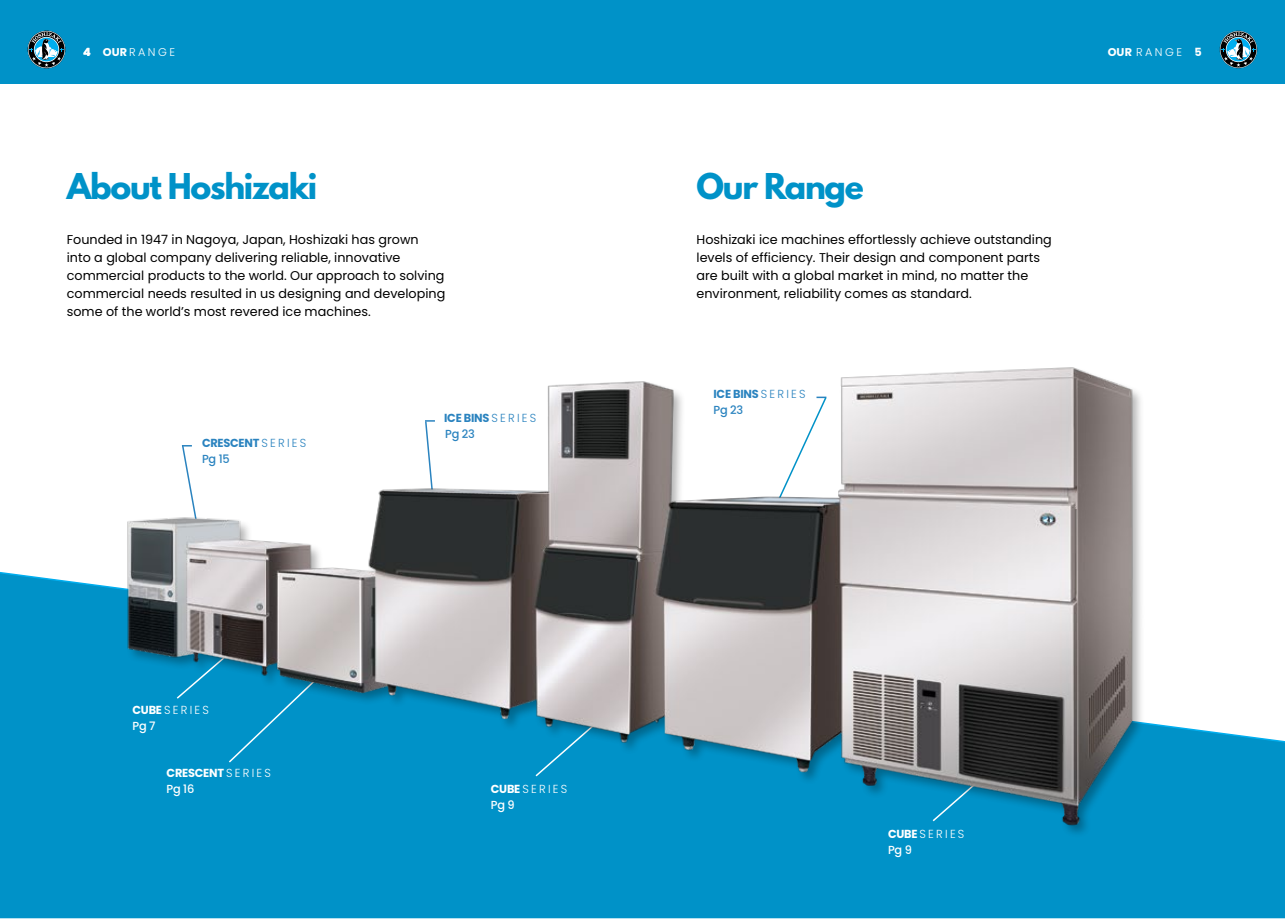
<style>
.page{position:relative;width:1285px;height:919px;background:#fff}
.page>*{position:absolute;margin:0;border:0;box-sizing:border-box;transform-origin:0 0}
.t1{font:700 31.5px "League Spartan";letter-spacing:-.04em;color:#0092c8}
.t2{font:12.75px/18px "Poppins";color:#000}
.t3{font:700 11.7px/15.9px "Poppins";letter-spacing:-.02em;color:#2a83bf}
.t4{font:300 11.7px/15.9px "Poppins";letter-spacing:.2em;color:#fff}
.t5{font:700 11.7px "Poppins";letter-spacing:-.02em;color:#fff}
.t6{font:500 11.7px "Poppins";letter-spacing:-.02em;color:#2a83bf}
.t7{font:500 11.7px "Poppins";color:#fff}
.t8{font:300 11.25px "Poppins";letter-spacing:.22em;color:#fff}
.t9{font:700 11.25px "Poppins";color:#fff}
.s1{font-weight:700}
.s2{font-weight:300}
.s3{font-weight:500}
</style>
<div class="page">
<svg style="left:0;top:572px;width:1284px;height:346px;background:#179bcd"></svg>
<div style="left:642px;top:0;width:642px;height:83px;background:#0092c8"></div>
<div style="left:0;top:0;width:642px;height:83px;background:#0092c8"></div>
<img style="left:39px;top:367px;width:1195px;height:499px">
<svg style="left:1219px;top:31px;width:37px;height:37px"></svg>
<svg style="left:28px;top:31px;width:37px;height:37px"></svg>
<p class="t9" style="left:83px;top:46px;width:9px">4</p>
<p class="t9" style="left:1194px;top:46px;width:9px">5</p>
<p class="t8" style="left:103px;top:46px;width:74px"><span class="s1">OUR</span> RANGE</p>
<p class="t8" style="left:1107px;top:46px;width:76px"><span class="s1">OUR</span> RANGE</p>
<h1 class="t1" style="left:67px;top:161px;width:252px">About Hoshizaki</h1>
<p class="t2" style="left:67px;top:230px;width:380px">Founded in 1947 in Nagoya, Japan, Hoshizaki has grown into a global company delivering reliable, innovative commercial products to the world. Our approach to solving commercial needs resulted in us designing and developing some of the world’s most revered ice machines.</p>
<p class="t3" style="left:202px;top:435px;width:106px">CRESCENT <span class="s2">S E R I E S<br></span><span class="s3">Pg 15</span></p>
<p class="t4" style="left:132px;top:702px;width:78px"><span class="s1">CUBE</span> SERIES</p>
<p class="t7" style="left:132px;top:719px;width:25px">Pg 7</p>
<p class="t5" style="left:167px;top:765px;width:106px">CRESCENT <span class="s2">S E R I E S</span></p>
<p class="t7" style="left:167px;top:781px;width:29px">Pg 16</p>
<p class="t3" style="left:444px;top:410px;width:94px">ICE BINS <span class="s2">SERIES</span></p>
<p class="t6" style="left:445px;top:427px;width:31px">Pg 23</p>
<p class="t4" style="left:491px;top:781px;width:78px"><span class="s1">CUBE</span> SERIES<br><span class="s3">Pg 9</span></p>
<h1 class="t1" style="left:696px;top:161px;width:169px">Our Range</h1>
<p class="t2" style="left:696px;top:230px;width:357px">Hoshizaki ice machines effortlessly achieve outstanding levels of efficiency. Their design and component parts are built with a global market in mind, no matter the environment, reliability comes as standard.</p>
<p class="t3" style="left:713px;top:386px;width:94px">ICE BINS <span class="s2">SERIES</span></p>
<p class="t6" style="left:713px;top:403px;width:31px">Pg 23</p>
<p class="t4" style="left:887px;top:826px;width:78px"><span class="s1">CUBE</span> SERIES<br><span class="s3">Pg 9</span></p>
</div>
